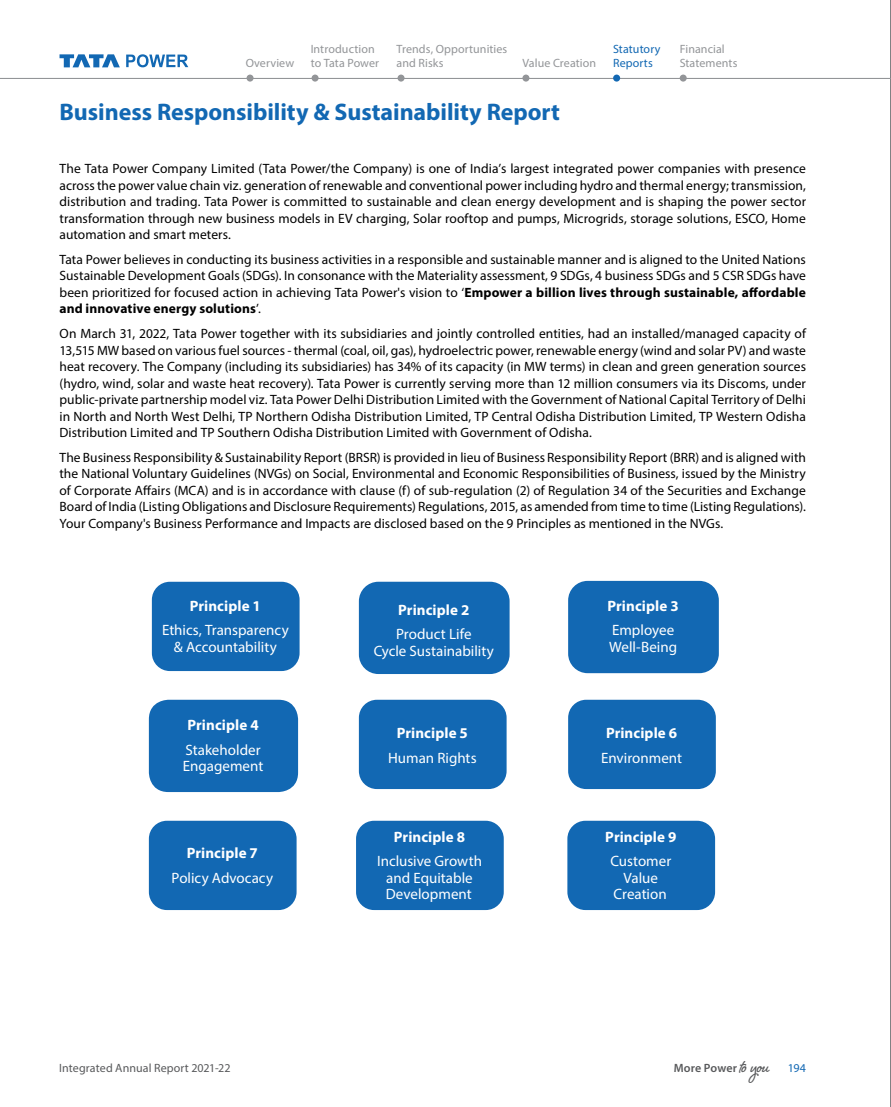
<style>
.page{position:relative;width:891px;height:1107px;background:#fff}
.page>*{position:absolute;margin:0;border:0;box-sizing:border-box;transform-origin:0 0}
.t1{font:700 24px "Myriad Pro";letter-spacing:-.005em;color:#1268b3}
.t2{font:15px/16.5px "Myriad Pro";color:#fff;text-align:center}
.t3{font:700 15px "Myriad Pro";letter-spacing:.005em;color:#fff}
.t4{font:13.5px/16.5px "Myriad Pro";letter-spacing:.005em;color:#000;text-align:justify}
.t5{font:12px/14.4px "Myriad Pro";letter-spacing:.005em;color:#939598}
.t6{font:12px "Myriad Pro";letter-spacing:.005em;color:#58595b}
.t7{font:600 12px "Myriad Pro";letter-spacing:.01em;color:#58595b}
.t8{font:12px/14.4px "Myriad Pro";letter-spacing:.01em;color:#1268b3}
.s1{font-weight:700}
.s2{font-family:"Shelby";font-weight:700;font-size:24px}
.s3{font-weight:400;color:#1268b3}
</style>
<div class="page">
<div style="left:570px;top:582px;width:147px;height:90px;background:#1268b3;border-radius:18px"></div>
<div style="left:568px;top:581px;width:151px;height:92px;border:3px solid #1268b3;border-radius:18px"></div>
<div style="left:152px;top:582px;width:148px;height:89px;background:#1268b3;border-radius:18px"></div>
<div style="left:360px;top:583px;width:148px;height:90px;background:#1268b3;border-radius:18px"></div>
<div style="left:359px;top:582px;width:151px;height:92px;border:3px solid #1268b3;border-radius:18px"></div>
<div style="left:150px;top:701px;width:147px;height:90px;background:#1268b3;border-radius:18px"></div>
<div style="left:149px;top:700px;width:149px;height:92px;border:3px solid #1268b3;border-radius:18px"></div>
<div style="left:359px;top:700px;width:148px;height:89px;background:#1268b3;border-radius:18px"></div>
<div style="left:568px;top:700px;width:148px;height:89px;background:#1268b3;border-radius:18px"></div>
<div style="left:149px;top:821px;width:148px;height:89px;background:#1268b3;border-radius:18px"></div>
<div style="left:356px;top:821px;width:148px;height:89px;background:#1268b3;border-radius:18px"></div>
<div style="left:567px;top:821px;width:148px;height:89px;background:#1268b3;border-radius:18px"></div>
<hr style="left:890px;top:0;width:1px;height:1107px;background:#58595b">
<svg style="left:60px;top:54px;width:60px;height:13px"></svg>
<svg style="left:126px;top:54px;width:62px;height:13px"></svg>
<hr style="left:0;top:78px;width:891px;height:1px;background:#939598">
<div style="left:247px;top:75px;width:7px;height:7px;background:#939598;border-radius:50%"></div>
<div style="left:312px;top:75px;width:7px;height:7px;background:#939598;border-radius:50%"></div>
<div style="left:613px;top:75px;width:7px;height:7px;background:#1268b3;border-radius:50%"></div>
<div style="left:680px;top:75px;width:7px;height:7px;background:#939598;border-radius:50%"></div>
<div style="left:398px;top:75px;width:7px;height:7px;background:#939598;border-radius:50%"></div>
<div style="left:522px;top:75px;width:7px;height:7px;background:#939598;border-radius:50%"></div>
<p class="t5" style="left:246px;top:56px;width:50px">Overview</p>
<p class="t5" style="left:311px;top:42px;width:70px">Introduction to Tata Power</p>
<p class="t8" style="left:613px;top:42px;width:49px">Statutory<br>Reports</p>
<p class="t5" style="left:680px;top:42px;width:59px">Financial<br>Statements</p>
<p class="t5" style="left:397px;top:42px;width:112px">Trends, Opportunities and Risks</p>
<p class="t5" style="left:522px;top:56px;width:75px">Value Creation</p>
<h1 class="t1" style="left:60px;top:96px;width:502px">Business Responsibility &amp; Sustainability Report</h1>
<p class="t4" style="left:60px;top:160px;width:748px">The Tata Power Company Limited (Tata Power/the Company) is one of India’s largest integrated power companies with presence across the power value chain viz. generation of renewable and conventional power including hydro and thermal energy; transmission, distribution and trading. Tata Power is committed to sustainable and clean energy development and is shaping the power sector transformation through new business models in EV charging, Solar rooftop and pumps, Microgrids, storage solutions, ESCO, Home automation and smart meters.</p>
<p class="t4" style="left:60px;top:251px;width:748px">Tata Power believes in conducting its business activities in a responsible and sustainable manner and is aligned to the United Nations Sustainable Development Goals (SDGs). In consonance with the Materiality assessment, 9 SDGs, 4 business SDGs and 5 CSR SDGs have been prioritized for focused action in achieving Tata Power's vision to ‘<span class="s1">Empower a billion lives through sustainable, affordable and innovative energy solutions</span>’.</p>
<p class="t4" style="left:60px;top:325px;width:748px">On March 31, 2022, Tata Power together with its subsidiaries and jointly controlled entities, had an installed/managed capacity of 13,515 MW based on various fuel sources - thermal (coal, oil, gas), hydroelectric power, renewable energy (wind and solar PV) and waste heat recovery. The Company (including its subsidiaries) has 34% of its capacity (in MW terms) in clean and green generation sources (hydro, wind, solar and waste heat recovery). Tata Power is currently serving more than 12 million consumers via its Discoms, under public-private partnership model viz. Tata Power Delhi Distribution Limited with the Government of National Capital Territory of Delhi in North and North West Delhi, TP Northern Odisha Distribution Limited, TP Central Odisha Distribution Limited, TP Western Odisha Distribution Limited and TP Southern Odisha Distribution Limited with Government of Odisha.</p>
<p class="t4" style="left:60px;top:449px;width:748px">The Business Responsibility &amp; Sustainability Report (BRSR) is provided in lieu of Business Responsibility Report (BRR) and is aligned with the National Voluntary Guidelines (NVGs) on Social, Environmental and Economic Responsibilities of Business, issued by the Ministry of Corporate Affairs (MCA) and is in accordance with clause (f) of sub-regulation (2) of Regulation 34 of the Securities and Exchange Board of India (Listing Obligations and Disclosure Requirements) Regulations, 2015, as amended from time to time (Listing Regulations).<br>Your Company's Business Performance and Impacts are disclosed based on the 9 Principles as mentioned in the NVGs.</p>
<p class="t3" style="left:190px;top:596px;width:73px">Principle 1</p>
<p class="t2" style="left:162px;top:622px;width:128px">Ethics, Transparency &amp; Accountability</p>
<p class="t3" style="left:188px;top:715px;width:73px">Principle 4</p>
<p class="t2" style="left:183px;top:741px;width:82px;text-align:left">Stakeholder<br>Engagement</p>
<p class="t3" style="left:187px;top:843px;width:73px">Principle 7</p>
<p class="t2" style="left:172px;top:869px;width:103px">Policy Advocacy</p>
<p class="t3" style="left:398px;top:600px;width:73px">Principle 2</p>
<p class="t2" style="left:374px;top:626px;width:121px">Product Life<br>Cycle Sustainability</p>
<p class="t3" style="left:397px;top:724px;width:73px">Principle 5</p>
<p class="t2" style="left:388px;top:750px;width:90px">Human Rights</p>
<p class="t3" style="left:394px;top:827px;width:73px">Principle 8</p>
<p class="t2" style="left:377px;top:853px;width:106px">Inclusive Growth and Equitable<br>Development</p>
<p class="t3" style="left:608px;top:596px;width:73px">Principle 3</p>
<p class="t2" style="left:609px;top:622px;width:69px;text-align:left">Employee<br>Well-Being</p>
<p class="t3" style="left:606px;top:724px;width:73px">Principle 6</p>
<p class="t2" style="left:601px;top:750px;width:82px">Environment</p>
<p class="t3" style="left:605px;top:827px;width:73px">Principle 9</p>
<p class="t2" style="left:610px;top:853px;width:62px">Customer<br>Value<br>Creation</p>
<p class="t6" style="left:59px;top:1061px;width:173px">Integrated Annual Report 2021-22</p>
<p class="t7" style="left:674px;top:1061px;width:134px">More Power <span class="s2">to you</span> <span class="s3">194</span></p>
</div>
